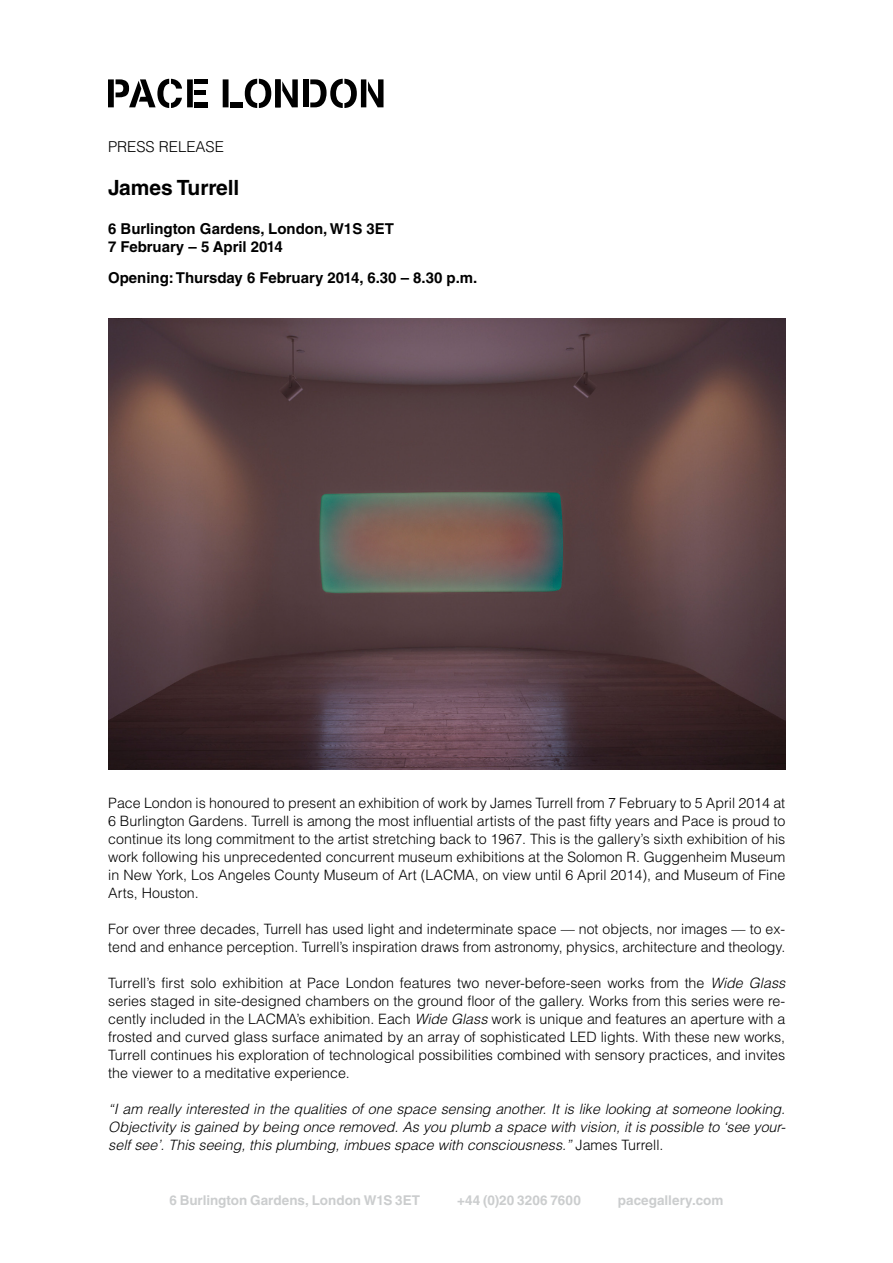
<style>
.page{position:relative;width:893px;height:1263px;background:#fff}
.page>*{position:absolute;margin:0;border:0;box-sizing:border-box;transform-origin:0 0}
.t1{font:700 21px "Helvetica LT Std";color:#000}
.t2{font:700 15px/18px "Helvetica LT Std";color:#000}
.t3{font:300 15px "Helvetica";color:#000}
.t4{font:300 14.25px/18px "Helvetica";color:#000;text-align:justify}
.t5{font:italic 300 14.25px/18px "Helvetica";color:#000;text-align:justify}
.t6{font:700 13.5px "Helvetica LT Std";color:#cbcdce}
.s1{font-style:italic}
.s2{font-style:normal}
</style>
<div class="page">
<div style="left:195px;top:102px;width:13px;height:5px;background:#000"></div>
<div style="left:195px;top:79px;width:13px;height:5px;background:#000"></div>
<div style="left:195px;top:90px;width:11px;height:5px;background:#000"></div>
<svg style="left:108px;top:79px;width:85px;height:29px"></svg>
<svg style="left:223px;top:79px;width:6px;height:28px"></svg>
<div style="left:230px;top:102px;width:12px;height:5px;background:#000"></div>
<div style="left:303px;top:79px;width:6px;height:28px;background:#000"></div>
<svg style="left:245px;top:79px;width:53px;height:29px"></svg>
<svg style="left:310px;top:79px;width:73px;height:29px"></svg>
<img style="left:108px;top:319px;width:677px;height:451px">
<p class="t3" style="left:108px;top:137px;width:117px">PRESS RELEASE</p>
<h1 class="t1" style="left:108px;top:175px;width:133px">James Turrell</h1>
<p class="t2" style="left:108px;top:219px;width:287px">6 Burlington Gardens, London, W1S 3ET<br>7 February – 5 April 2014</p>
<p class="t2" style="left:108px;top:268px;width:371px">Opening: Thursday 6 February 2014, 6.30 – 8.30 p.m.</p>
<p class="t4" style="left:108px;top:794px;width:679px">Pace London is honoured to present an exhibition of work by James Turrell from 7 February to 5 April 2014 at 6 Burlington Gardens. Turrell is among the most influential artists of the past fifty years and Pace is proud to continue its long commitment to the artist stretching back to 1967. This is the gallery’s sixth exhibition of his work following his unprecedented concurrent museum exhibitions at the Solomon R. Guggenheim Museum in New York, Los Angeles County Museum of Art (LACMA, on view until 6 April 2014), and Museum of Fine Arts, Houston.</p>
<p class="t4" style="left:108px;top:920px;width:678px">For over three decades, Turrell has used light and indeterminate space — not objects, nor images — to ex&shy;tend and enhance perception. Turrell’s inspiration draws from astronomy, physics, architecture and theology.</p>
<p class="t4" style="left:108px;top:974px;width:678px">Turrell’s first solo exhibition at Pace London features two never-before-seen works from the <span class="s1">Wide Glass </span>series staged in site-designed chambers on the ground floor of the gallery. Works from this series were re&shy;cently included in the LACMA’s exhibition. Each <span class="s1">Wide Glass</span> work is unique and features an aperture with a frosted and curved glass surface animated by an array of sophisticated LED lights. With these new works, Turrell continues his exploration of technological possibilities combined with sensory practices, and invites the viewer to a meditative experience.</p>
<p class="t5" style="left:108px;top:1100px;width:679px">“I am really interested in the qualities of one space sensing another. It is like looking at someone looking.<br>Objectivity is gained by being once removed. As you plumb a space with vision, it is possible to ‘see your&shy;self see’. This seeing, this plumbing, imbues space with consciousness.” <span class="s2">James Turrell.</span></p>
<p class="t6" style="left:169px;top:1192px;width:252px">6 Burlington Gardens, London W1S 3ET</p>
<p class="t6" style="left:457px;top:1192px;width:125px">+44 (0)20 3206 7600</p>
<p class="t6" style="left:618px;top:1192px;width:107px">pacegallery.com</p>
</div>
